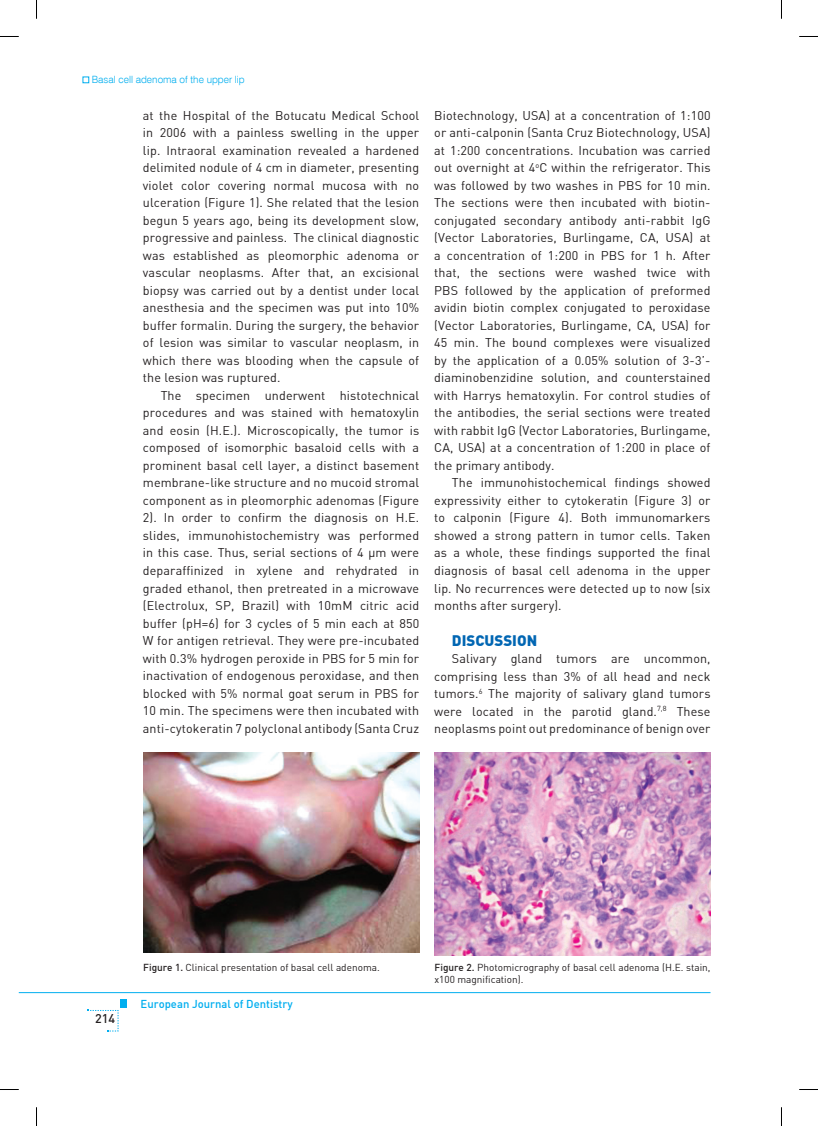
<style>
.page{position:relative;width:818px;height:1126px;background:#fff}
.page>*{position:absolute;margin:0;border:0;box-sizing:border-box;transform-origin:0 0}
.t1{font:15px "Din B Black";color:#0166b3}
.t2{font:12.5px/17.5px "Din B Regular";letter-spacing:.01em;color:#231f20;text-align:justify}
.t3{font:12.5px "Din B Medium";color:#231f20}
.t4{font:11.25px "Din B Medium";color:#00aeef}
.t5{font:10px/12px "Din B Regular";color:#231f20}
.t6{font:300 10px "Swiss 721 BT";color:#00aeef}
.s1{font-family:"Din B Medium"}
</style>
<div class="page">
<hr style="left:19px;top:992px;width:691px;height:1px;background:#00aeef">
<div style="left:120px;top:999px;width:7px;height:8px;background:#00aeef"></div>
<svg style="left:88px;top:1009px;width:31px;height:22px"></svg>
<img style="left:143px;top:752px;width:276px;height:200px">
<img style="left:434px;top:752px;width:275px;height:202px">
<svg style="left:83px;top:77px;width:6px;height:6px"></svg>
<svg style="left:0;top:36px;width:19px;height:1px"></svg>
<svg style="left:799px;top:36px;width:18px;height:1px"></svg>
<svg style="left:0;top:1089px;width:19px;height:1px"></svg>
<svg style="left:799px;top:1089px;width:18px;height:1px"></svg>
<svg style="left:36px;top:0;width:1px;height:19px"></svg>
<svg style="left:36px;top:1107px;width:1px;height:18px"></svg>
<p class="t6" style="left:92px;top:73px;width:154px">Basal cell adenoma of the upper lip</p>
<p class="t2" style="left:143px;top:106px;width:278px">at the Hospital of the Botucatu Medical School in 2006 with a painless swelling in the upper lip. Intraoral examination revealed a hardened delimited nodule of 4 cm in diameter, presenting violet color covering normal mucosa with no ulceration (Figure 1). She related that the lesion begun 5 years ago, being its development slow, progressive and painless. The clinical diagnostic was established as pleomorphic adenoma or vascular neoplasms. After that, an excisional biopsy was carried out by a dentist under local anesthesia and the specimen was put into 10% buffer formalin. During the surgery, the behavior of lesion was similar to vascular neoplasm, in which there was blooding when the capsule of the lesion was ruptured.</p>
<p class="t2" style="left:143px;top:386px;width:278px;text-indent:18px">The specimen underwent histotechnical procedures and was stained with hematoxylin and eosin (H.E.). Microscopically, the tumor is composed of isomorphic basaloid cells with a prominent basal cell layer, a distinct basement membrane-like structure and no mucoid stromal component as in pleomorphic adenomas (Figure 2). In order to confirm the diagnosis on H.E. slides, immunohistochemistry was performed in this case. Thus, serial sections of 4 µm were deparaffinized in xylene and rehydrated in graded ethanol, then pretreated in a microwave (Electrolux, SP, Brazil) with 10mM citric acid buffer (pH=6) for 3 cycles of 5 min each at 850<br>W for antigen retrieval. They were pre-incubated with 0.3% hydrogen peroxide in PBS for 5 min for inactivation of endogenous peroxidase, and then blocked with 5% normal goat serum in PBS for 10 min. The specimens were then incubated with anti-cytokeratin 7 polyclonal antibody (Santa Cruz</p>
<p class="t2" style="left:434px;top:106px;width:277px">Biotechnology, USA) at a concentration of 1:100 or anti-calponin (Santa Cruz Biotechnology, USA) at 1:200 concentrations. Incubation was carried out overnight at 4<sup>o</sup>C within the refrigerator. This was followed by two washes in PBS for 10 min.<br>The sections were then incubated with biotin&shy;conjugated secondary antibody anti-rabbit IgG (Vector Laboratories, Burlingame, CA, USA) at a concentration of 1:200 in PBS for 1 h. After that, the sections were washed twice with PBS followed by the application of preformed avidin biotin complex conjugated to peroxidase (Vector Laboratories, Burlingame, CA, USA) for 45 min. The bound complexes were visualized by the application of a 0.05% solution of 3-3’- diaminobenzidine solution, and counterstained with Harrys hematoxylin. For control studies of the antibodies, the serial sections were treated with rabbit IgG (Vector Laboratories, Burlingame, CA, USA) at a concentration of 1:200 in place of the primary antibody.</p>
<p class="t2" style="left:434px;top:474px;width:277px;text-indent:18px">The immunohistochemical findings showed expressivity either to cytokeratin (Figure 3) or to calponin (Figure 4). Both immunomarkers showed a strong pattern in tumor cells. Taken as a whole, these findings supported the final diagnosis of basal cell adenoma in the upper lip. No recurrences were detected up to now (six months after surgery).</p>
<p class="t1" style="left:451px;top:630px;width:87px">DISCUSSION</p>
<p class="t2" style="left:434px;top:649px;width:278px;text-indent:18px">Salivary gland tumors are uncommon, comprising less than 3% of all head and neck tumors.<sup>6</sup> The majority of salivary gland tumors were located in the parotid gland.<sup>7,8</sup> These neoplasms point out predominance of benign over</p>
<p class="t5" style="left:143px;top:960px;width:238px"><span class="s1">Figure 1.</span> Clinical presentation of basal cell adenoma.</p>
<p class="t5" style="left:434px;top:960px;width:277px"><span class="s1">Figure 2.</span> Photomicrography of basal cell adenoma (H.E. stain, x100 magnification).</p>
<p class="t3" style="left:95px;top:1010px;width:21px">214</p>
<p class="t4" style="left:140px;top:996px;width:153px">European Journal of Dentistry</p>
</div>
